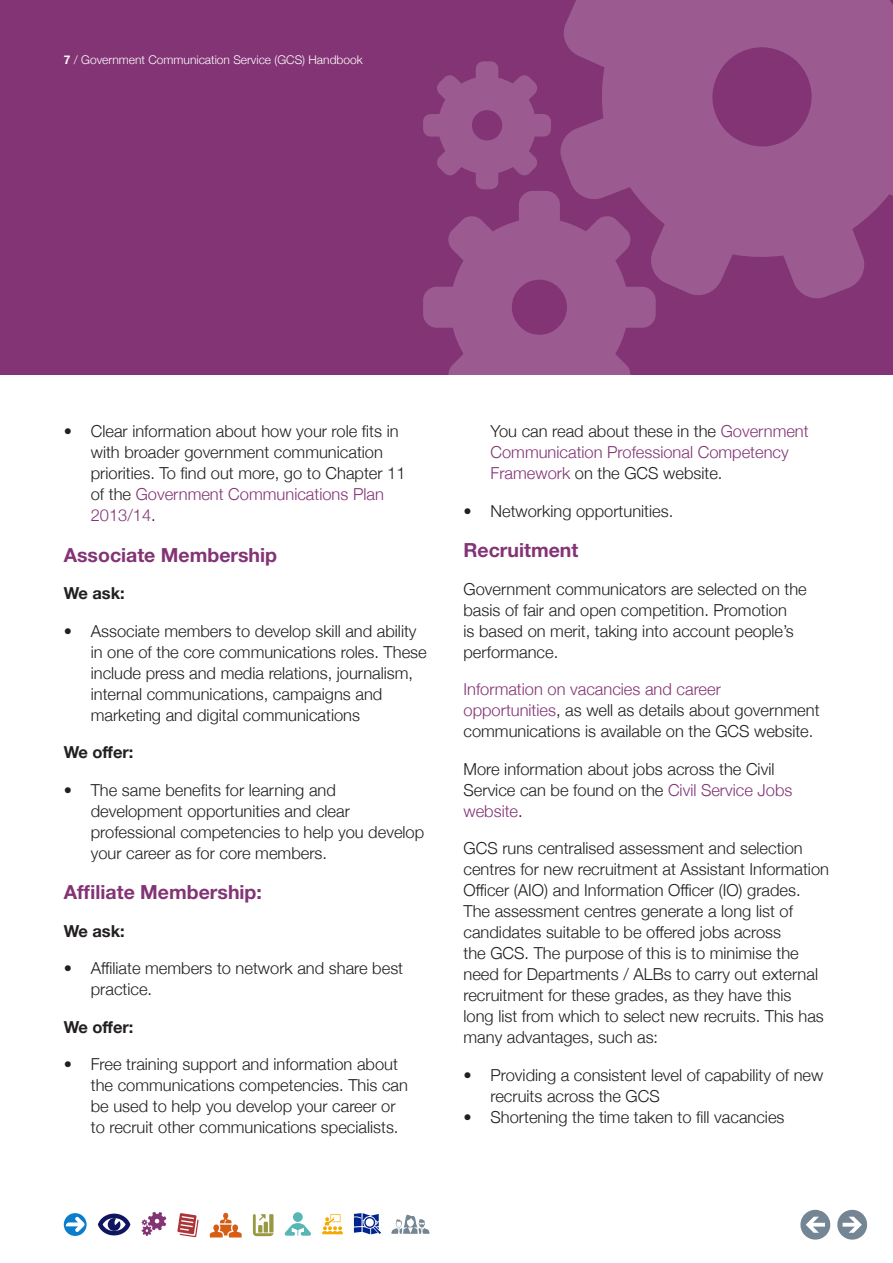
<style>
.page{position:relative;width:893px;height:1263px;background:#fff}
.page>*{position:absolute;margin:0;border:0;box-sizing:border-box;transform-origin:0 0}
.t1{font:700 19.5px "Helvetica Neue LT Pro";color:#833475}
.t2{font:300 16.5px/21px "Helvetica Neue";color:#231f20}
.t3{font:300 16.5px/21px "Helvetica Neue";color:#833475}
.t4{font:700 16.5px "Helvetica Neue";color:#231f20}
.t5{font:300 12px "Helvetica Neue";color:#fff}
.s1{font-weight:700}
.s2{color:#833475}
.s3{color:#231f20}
</style>
<div class="page">
<div style="left:0;top:0;width:893px;height:374px;background:#833475"></div>
<svg style="left:64px;top:1213px;width:23px;height:23px"></svg>
<svg style="left:98px;top:1213px;width:32px;height:22px"></svg>
<svg style="left:142px;top:1212px;width:24px;height:24px"></svg>
<svg style="left:177px;top:1213px;width:22px;height:24px"></svg>
<div style="left:293px;top:1212px;width:10px;height:10px;background:#55b6b3;border-radius:50%"></div>
<svg style="left:285px;top:1223px;width:26px;height:13px"></svg>
<svg style="left:253px;top:1214px;width:20px;height:22px"></svg>
<svg style="left:322px;top:1214px;width:21px;height:20px"></svg>
<svg style="left:391px;top:1214px;width:38px;height:20px"></svg>
<svg style="left:354px;top:1213px;width:27px;height:21px"></svg>
<svg style="left:210px;top:1213px;width:32px;height:24px"></svg>
<svg style="left:423px;top:191px;width:233px;height:184px;fill:#9b5b90"></svg>
<svg style="left:423px;top:61px;width:128px;height:128px"></svg>
<svg style="left:560px;top:0;width:333px;height:299px;fill:#9b5b90"></svg>
<svg style="left:837px;top:1210px;width:30px;height:29px"></svg>
<svg style="left:800px;top:1210px;width:30px;height:29px"></svg>
<p class="t5" style="left:64px;top:50px;width:300px"><span class="s1">7</span> / Government Communication Service (GCS) Handbook</p>
<p class="t2" style="left:91px;top:420px;width:316px;text-indent:-27px">• Clear information about how your role fits in with broader government communication priorities. To find out more, go to Chapter 11 of the <span class="s2">Government Communications Plan 2013/14</span>.</p>
<p class="t1" style="left:64px;top:542px;width:215px">Associate Membership</p>
<p class="t4" style="left:64px;top:580px;width:63px">We ask:</p>
<p class="t2" style="left:91px;top:619px;width:337px;text-indent:-27px">• Associate members to develop skill and ability in one of the core communications roles. These include press and media relations, journalism, internal communications, campaigns and marketing and digital communications</p>
<p class="t4" style="left:64px;top:739px;width:71px">We offer:</p>
<p class="t2" style="left:91px;top:778px;width:335px;text-indent:-27px">• The same benefits for learning and development opportunities and clear professional competencies to help you develop your career as for core members.</p>
<p class="t1" style="left:64px;top:880px;width:200px">Affiliate Membership:</p>
<p class="t4" style="left:64px;top:918px;width:63px">We ask:</p>
<p class="t2" style="left:91px;top:957px;width:314px;text-indent:-27px">• Affiliate members to network and share best practice.</p>
<p class="t4" style="left:64px;top:1014px;width:71px">We offer:</p>
<p class="t2" style="left:91px;top:1053px;width:319px;text-indent:-27px">• Free training support and information about the communications competencies. This can be used to help you develop your career or to recruit other communications specialists.</p>
<p class="t3" style="left:490px;top:420px;width:320px"><span class="s3">You can read about these in the</span> Government<br>Communication Professional Competency<br>Framework <span class="s3">on the GCS website.</span></p>
<p class="t2" style="left:463px;top:499px;width:211px">• Networking opportunities.</p>
<p class="t1" style="left:463px;top:538px;width:116px">Recruitment</p>
<p class="t2" style="left:463px;top:577px;width:345px">Government communicators are selected on the basis of fair and open competition. Promotion<br>is based on merit, taking into account people’s performance.</p>
<p class="t2" style="left:463px;top:678px;width:358px"><span class="s2">Information on vacancies and career opportunities</span>, as well as details about government communications is available on the GCS website.</p>
<p class="t2" style="left:463px;top:757px;width:330px">More information about jobs across the Civil<br>Service can be found on the <span class="s2">Civil Service Jobs website</span>.</p>
<p class="t2" style="left:463px;top:837px;width:367px">GCS runs centralised assessment and selection centres for new recruitment at Assistant Information Officer (AIO) and Information Officer (IO) grades.<br>The assessment centres generate a long list of candidates suitable to be offered jobs across<br>the GCS. The purpose of this is to minimise the need for Departments / ALBs to carry out external recruitment for these grades, as they have this<br>long list from which to select new recruits. This has many advantages, such as:</p>
<p class="t2" style="left:490px;top:1063px;width:334px;text-indent:-27px">• Providing a consistent level of capability of new recruits across the GCS</p>
<p class="t2" style="left:463px;top:1105px;width:323px">• Shortening the time taken to fill vacancies</p>
</div>
